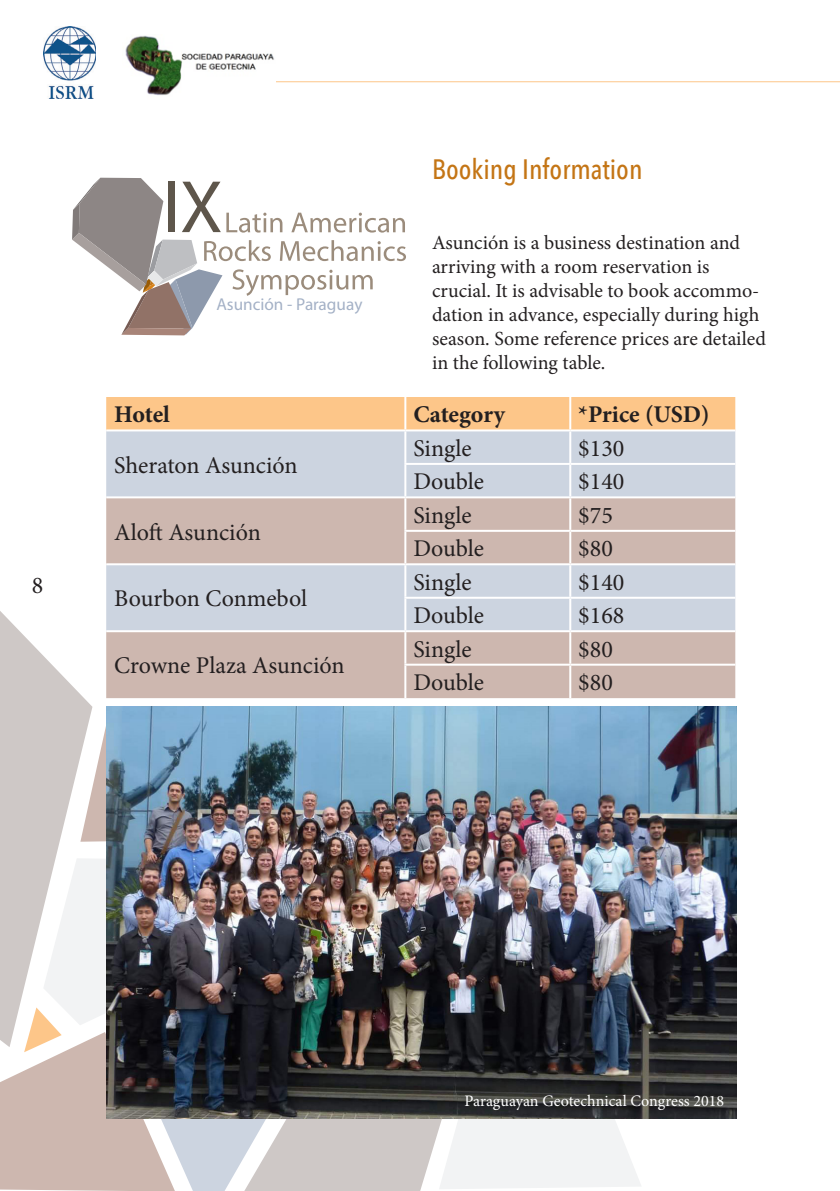
<style>
.page{position:relative;width:840px;height:1191px;background:#fff}
.page>*{position:absolute;margin:0;border:0;box-sizing:border-box;transform-origin:0 0}
.t1{font:500 28px "Avenir Next Condensed";color:#c47515}
.t2{font:24px "Minion Pro";color:#231f20}
.t3{font:700 24px "Minion Pro";letter-spacing:-.005em;color:#231f20}
.t4{font:20px/24px "Minion Pro";color:#231f20}
.t5{font:17.2px "Myriad Pro";color:#a4b1c6}
.t6{font:16px "Minion Pro";color:#fff}
</style>
<div class="page">
<img style="left:43px;top:27px;width:53px;height:71px">
<hr style="left:252px;top:81px;width:587px;height:1px;background:#fdc689">
<img style="left:125px;top:35px;width:150px;height:60px">
<div style="left:106px;top:397px;width:628px;height:32px;background:#fdc689"></div>
<div style="left:106px;top:431px;width:628px;height:65px;background:#ccd4e0"></div>
<svg style="left:106px;top:498px;width:628px;height:200px;background:#cdc1bf"></svg>
<hr style="left:404px;top:463px;width:166px;height:2px;background:#fff">
<hr style="left:570px;top:463px;width:164px;height:2px;background:#fff">
<hr style="left:404px;top:530px;width:166px;height:2px;background:#fff">
<hr style="left:570px;top:530px;width:164px;height:2px;background:#fff">
<hr style="left:106px;top:563px;width:299px;height:2px;background:#fff">
<hr style="left:405px;top:563px;width:165px;height:2px;background:#fff">
<hr style="left:570px;top:563px;width:164px;height:2px;background:#fff">
<hr style="left:404px;top:597px;width:166px;height:2px;background:#fff">
<hr style="left:570px;top:597px;width:164px;height:2px;background:#fff">
<hr style="left:106px;top:630px;width:299px;height:2px;background:#fff">
<hr style="left:405px;top:630px;width:165px;height:2px;background:#fff">
<hr style="left:570px;top:630px;width:164px;height:2px;background:#fff">
<hr style="left:404px;top:663px;width:166px;height:2px;background:#fff">
<hr style="left:570px;top:663px;width:164px;height:2px;background:#fff">
<hr style="left:404px;top:397px;width:2px;height:32px;background:#fff">
<hr style="left:569px;top:397px;width:2px;height:32px;background:#fff">
<hr style="left:404px;top:431px;width:2px;height:32px;background:#fff">
<hr style="left:569px;top:431px;width:2px;height:32px;background:#fff">
<hr style="left:404px;top:465px;width:2px;height:31px;background:#fff">
<hr style="left:569px;top:465px;width:2px;height:31px;background:#fff">
<hr style="left:404px;top:498px;width:2px;height:32px;background:#fff">
<hr style="left:569px;top:498px;width:2px;height:32px;background:#fff">
<hr style="left:404px;top:532px;width:2px;height:31px;background:#fff">
<hr style="left:569px;top:532px;width:2px;height:31px;background:#fff">
<hr style="left:404px;top:565px;width:2px;height:32px;background:#fff">
<hr style="left:569px;top:565px;width:2px;height:32px;background:#fff">
<hr style="left:404px;top:599px;width:2px;height:31px;background:#fff">
<hr style="left:569px;top:599px;width:2px;height:31px;background:#fff">
<hr style="left:404px;top:632px;width:2px;height:31px;background:#fff">
<hr style="left:569px;top:632px;width:2px;height:31px;background:#fff">
<hr style="left:404px;top:665px;width:2px;height:33px;background:#fff">
<hr style="left:569px;top:665px;width:2px;height:33px;background:#fff">
<svg style="left:72px;top:178px;width:334px;height:157px"></svg>
<svg style="left:496px;top:1119px;width:145px;height:69px;fill:#f2f3f4"></svg>
<svg style="left:92px;top:726px;width:14px;height:115px"></svg>
<svg style="left:0;top:611px;width:92px;height:246px;fill:#cec8c6"></svg>
<svg style="left:0;top:857px;width:496px;height:334px"></svg>
<img style="left:106px;top:707px;width:630px;height:412px">
<p class="t2" style="left:32px;top:569px;width:13px">8</p>
<p class="t5" style="left:216px;top:293px;width:147px">Asunción - Paraguay</p>
<p class="t1" style="left:432px;top:152px;width:212px">Booking Information</p>
<p class="t4" style="left:432px;top:231px;width:335px">Asunción is a business destination and arriving with a room reservation is crucial. It is advisable to book accommo&shy;dation in advance, especially during high season. Some reference prices are detailed in the following table.</p>
<p class="t3" style="left:114px;top:398px;width:57px">Hotel</p>
<p class="t3" style="left:413px;top:398px;width:93px">Category</p>
<p class="t3" style="left:578px;top:398px;width:133px">*Price (USD)</p>
<p class="t2" style="left:114px;top:449px;width:185px">Sheraton Asunción</p>
<p class="t2" style="left:413px;top:432px;width:60px">Single</p>
<p class="t2" style="left:578px;top:432px;width:48px">$130</p>
<p class="t2" style="left:413px;top:465px;width:72px">Double</p>
<p class="t2" style="left:578px;top:465px;width:48px">$140</p>
<p class="t2" style="left:114px;top:516px;width:148px">Aloft Asunción</p>
<p class="t2" style="left:114px;top:583px;width:194px">Bourbon Conmebol</p>
<p class="t2" style="left:114px;top:649px;width:232px">Crowne Plaza Asunción</p>
<p class="t2" style="left:413px;top:499px;width:60px">Single</p>
<p class="t2" style="left:578px;top:499px;width:36px">$75</p>
<p class="t2" style="left:413px;top:532px;width:72px">Double</p>
<p class="t2" style="left:578px;top:532px;width:36px">$80</p>
<p class="t2" style="left:413px;top:566px;width:60px">Single</p>
<p class="t2" style="left:578px;top:566px;width:48px">$140</p>
<p class="t2" style="left:413px;top:599px;width:72px">Double</p>
<p class="t2" style="left:578px;top:599px;width:48px">$168</p>
<p class="t2" style="left:413px;top:633px;width:60px">Single</p>
<p class="t2" style="left:578px;top:633px;width:36px">$80</p>
<p class="t2" style="left:413px;top:666px;width:72px">Double</p>
<p class="t2" style="left:578px;top:666px;width:36px">$80</p>
<p class="t6" style="left:464px;top:1090px;width:261px">Paraguayan Geotechnical Congress 2018</p>
</div>
